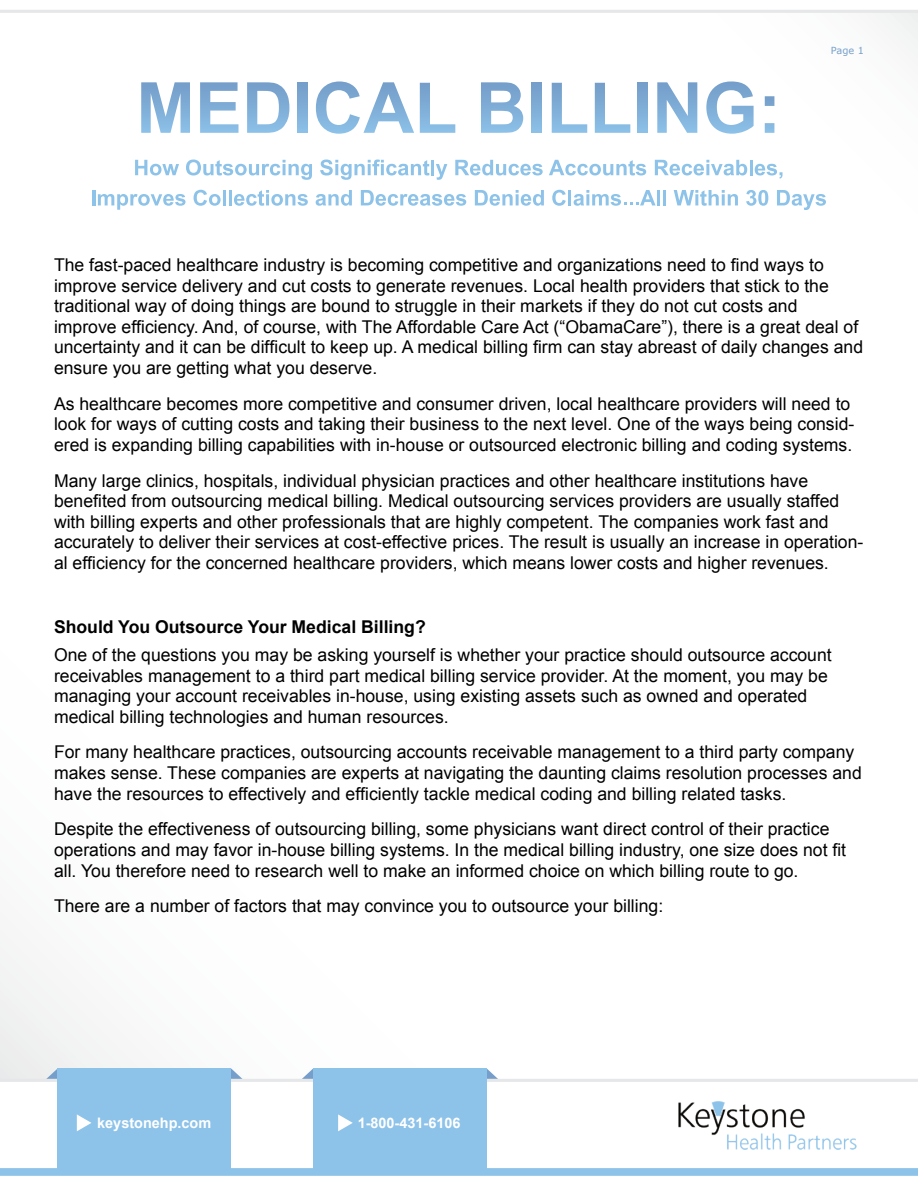
<style>
.page{position:relative;width:918px;height:1188px;background:#fff}
.page>*{position:absolute;margin:0;border:0;box-sizing:border-box;transform-origin:0 0}
.t1{font:17.7px/20.5px "Arial";color:#000}
.t2{font:700 17.7px "Arial";color:#000}
.t3{font:700 14.4px "Arial";color:#fff}
.t4{font:9.75px "Verdana";color:#759fca}
</style>
<div class="page">
<hr style="left:0;top:10px;width:918px;height:3px;background:#e6e7e8">
<svg style="left:0;top:1069px;width:918px;height:107px"></svg>
<div style="left:66px;top:1109px;width:150px;height:30px;background:#8dc2e9"></div>
<svg style="left:135px;top:160px;width:44px;height:15px"></svg>
<svg style="left:186px;top:160px;width:126px;height:20px"></svg>
<svg style="left:320px;top:160px;width:109px;height:20px"></svg>
<hr style="left:431px;top:160px;width:3px;height:15px;background:#8dc2e9">
<svg style="left:436px;top:164px;width:11px;height:16px"></svg>
<svg style="left:455px;top:160px;width:88px;height:15px"></svg>
<svg style="left:549px;top:160px;width:97px;height:15px"></svg>
<svg style="left:655px;top:160px;width:92px;height:15px"></svg>
<hr style="left:750px;top:160px;width:3px;height:15px;background:#8dc2e9">
<svg style="left:755px;top:164px;width:28px;height:15px"></svg>
<hr style="left:92px;top:190px;width:3px;height:15px;background:#8dc2e9">
<svg style="left:98px;top:194px;width:88px;height:16px"></svg>
<svg style="left:194px;top:190px;width:27px;height:16px"></svg>
<hr style="left:223px;top:190px;width:3px;height:15px;background:#8dc2e9">
<hr style="left:229px;top:190px;width:3px;height:15px;background:#8dc2e9">
<svg style="left:234px;top:190px;width:74px;height:16px"></svg>
<svg style="left:316px;top:190px;width:36px;height:16px"></svg>
<svg style="left:361px;top:190px;width:105px;height:16px"></svg>
<svg style="left:475px;top:190px;width:69px;height:16px"></svg>
<svg style="left:552px;top:190px;width:14px;height:16px"></svg>
<hr style="left:568px;top:190px;width:3px;height:15px;background:#8dc2e9">
<svg style="left:574px;top:190px;width:82px;height:16px"></svg>
<hr style="left:657px;top:190px;width:3px;height:15px;background:#8dc2e9">
<hr style="left:663px;top:190px;width:3px;height:15px;background:#8dc2e9">
<svg style="left:674px;top:190px;width:64px;height:16px"></svg>
<svg style="left:746px;top:190px;width:22px;height:16px"></svg>
<svg style="left:777px;top:190px;width:49px;height:20px"></svg>
<svg style="left:141px;top:82px;width:49px;height:51px"></svg>
<svg style="left:200px;top:82px;width:39px;height:51px"></svg>
<svg style="left:247px;top:82px;width:42px;height:51px"></svg>
<svg style="left:298px;top:82px;width:10px;height:51px"></svg>
<svg style="left:316px;top:81px;width:98px;height:53px"></svg>
<svg style="left:420px;top:83px;width:35px;height:50px"></svg>
<svg style="left:481px;top:82px;width:42px;height:51px"></svg>
<svg style="left:532px;top:82px;width:10px;height:51px"></svg>
<svg style="left:552px;top:83px;width:35px;height:50px"></svg>
<svg style="left:595px;top:83px;width:35px;height:50px"></svg>
<svg style="left:637px;top:82px;width:10px;height:51px"></svg>
<svg style="left:657px;top:82px;width:40px;height:51px"></svg>
<svg style="left:706px;top:81px;width:48px;height:53px"></svg>
<svg style="left:765px;top:96px;width:9px;height:37px"></svg>
<p class="t4" style="left:831px;top:44px;width:35px">Page 1</p>
<p class="t1" style="left:54px;top:255px;width:811px">The fast-paced healthcare industry is becoming competitive and organizations need to find ways to improve service delivery and cut costs to generate revenues. Local health providers that stick to the traditional way of doing things are bound to struggle in their markets if they do not cut costs and improve efficiency. And, of course, with The Affordable Care Act (“ObamaCare”), there is a great deal of uncertainty and it can be difficult to keep up. A medical billing firm can stay abreast of daily changes and ensure you are getting what you deserve.</p>
<p class="t1" style="left:54px;top:393px;width:802px">As healthcare becomes more competitive and consumer driven, local healthcare providers will need to look for ways of cutting costs and taking their business to the next level. One of the ways being consid&shy;ered is expanding billing capabilities with in-house or outsourced electronic billing and coding systems.</p>
<p class="t1" style="left:54px;top:470px;width:811px">Many large clinics, hospitals, individual physician practices and other healthcare institutions have benefited from outsourcing medical billing. Medical outsourcing services providers are usually staffed with billing experts and other professionals that are highly competent. The companies work fast and accurately to deliver their services at cost-effective prices. The result is usually an increase in operation&shy;al efficiency for the concerned healthcare providers, which means lower costs and higher revenues.</p>
<p class="t2" style="left:54px;top:615px;width:373px">Should You Outsource Your Medical Billing?</p>
<p class="t1" style="left:54px;top:645px;width:779px">One of the questions you may be asking yourself is whether your practice should outsource account receivables management to a third part medical billing service provider. At the moment, you may be managing your account receivables in-house, using existing assets such as owned and operated medical billing technologies and human resources.</p>
<p class="t1" style="left:54px;top:742px;width:809px">For many healthcare practices, outsourcing accounts receivable management to a third party company makes sense. These companies are experts at navigating the daunting claims resolution processes and have the resources to effectively and efficiently tackle medical coding and billing related tasks.</p>
<p class="t1" style="left:54px;top:819px;width:794px">Despite the effectiveness of outsourcing billing, some physicians want direct control of their practice operations and may favor in-house billing systems. In the medical billing industry, one size does not fit all. You therefore need to research well to make an informed choice on which billing route to go.</p>
<p class="t1" style="left:54px;top:896px;width:611px">There are a number of factors that may convince you to outsource your billing:</p>
<p class="t3" style="left:97px;top:1113px;width:116px">keystonehp.com</p>
<p class="t3" style="left:358px;top:1113px;width:104px">1-800-431-6106</p>
</div>
